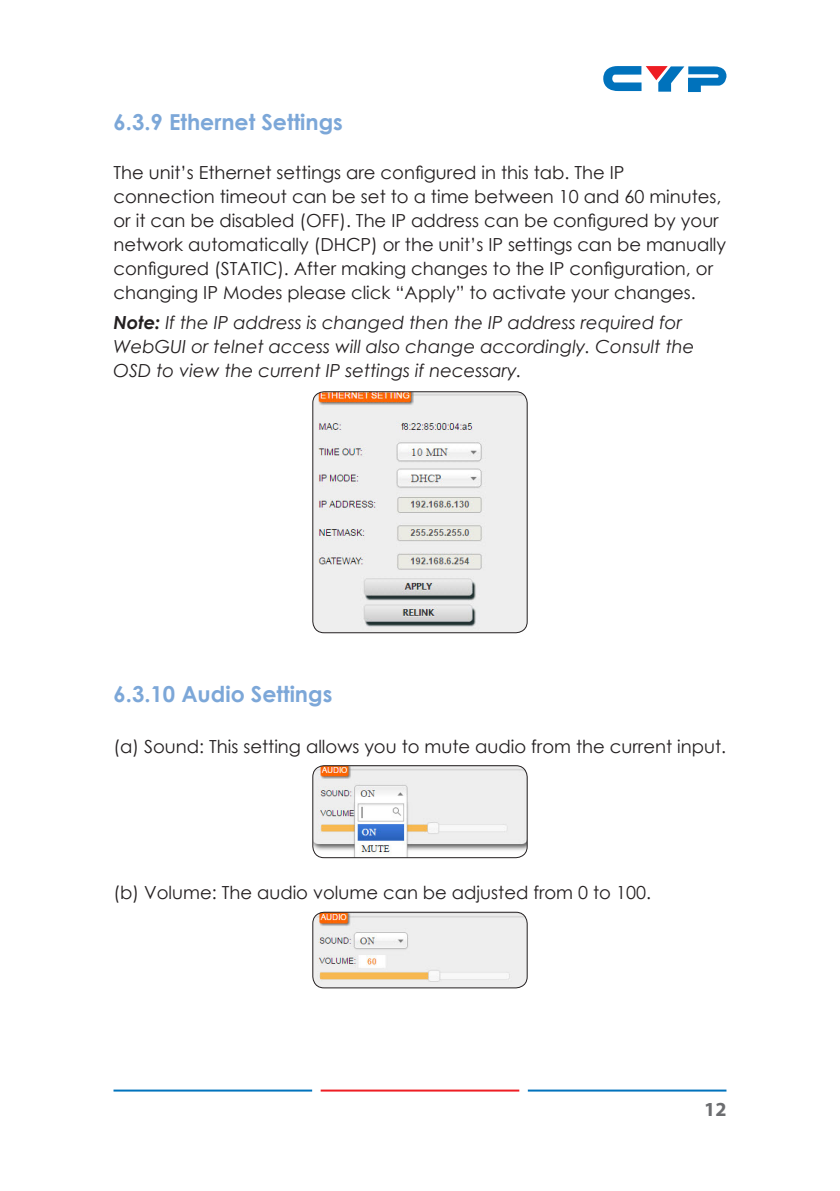
<style>
.page{position:relative;width:840px;height:1191px;background:#fff}
.page>*{position:absolute;margin:0;border:0;box-sizing:border-box;transform-origin:0 0}
.Sub_Header{font:700 22px "Century Gothic";color:#7ca7d8}
.t1{font:700 20px "Myriad Pro";color:#6c6d70}
.Paragraph{font:18px/24px "Century Gothic";color:#231f20}
.Paragraph-2{font:italic 18px/24px "Century Gothic";color:#231f20}
.Callout_List_-_Bold{font:18px "Century Gothic";color:#231f20}
.s1{font-weight:700}
</style>
<div class="page">
<svg style="left:603px;top:66px;width:123px;height:26px"></svg>
<hr style="left:113px;top:1089px;width:199px;height:2px;background:#0073bd">
<hr style="left:527px;top:1089px;width:199px;height:2px;background:#0072bc">
<hr style="left:320px;top:1089px;width:199px;height:2px;background:#ee1d23">
<img style="left:313px;top:392px;width:214px;height:241px">
<div style="left:312px;top:391px;width:215px;height:242px;border:1px solid #231f20;border-radius:11px"></div>
<img style="left:313px;top:765px;width:214px;height:92px">
<div style="left:312px;top:765px;width:215px;height:93px;border:1px solid #231f20;border-radius:11px"></div>
<img style="left:312px;top:912px;width:215px;height:76px">
<div style="left:312px;top:912px;width:215px;height:76px;border:1px solid #231f20;border-radius:11px"></div>
<p class="Sub_Header" style="left:113px;top:105px;width:231px">6.3.9 Ethernet Settings</p>
<p class="Paragraph" style="left:113px;top:160px;width:613px">The unit’s Ethernet settings are configured in this tab. The IP connection timeout can be set to a time between 10 and 60 minutes, or it can be disabled (OFF). The IP address can be configured by your network automatically (DHCP) or the unit’s IP settings can be manually configured (STATIC). After making changes to the IP configuration, or changing IP Modes please click “Apply” to activate your changes.</p>
<p class="Paragraph-2" style="left:113px;top:310px;width:582px"><span class="s1">Note:</span> If the IP address is changed then the IP address required for<br>WebGUI or telnet access will also change accordingly. Consult the<br>OSD to view the current IP settings if necessary.</p>
<p class="Sub_Header" style="left:113px;top:677px;width:220px">6.3.10 Audio Settings</p>
<p class="Callout_List_-_Bold" style="left:113px;top:734px;width:613px">(a) Sound: This setting allows you to mute audio from the current input.</p>
<p class="Callout_List_-_Bold" style="left:113px;top:880px;width:538px">(b) Volume: The audio volume can be adjusted from 0 to 100.</p>
<p class="t1" style="left:703px;top:1096px;width:24px">12</p>
</div>
